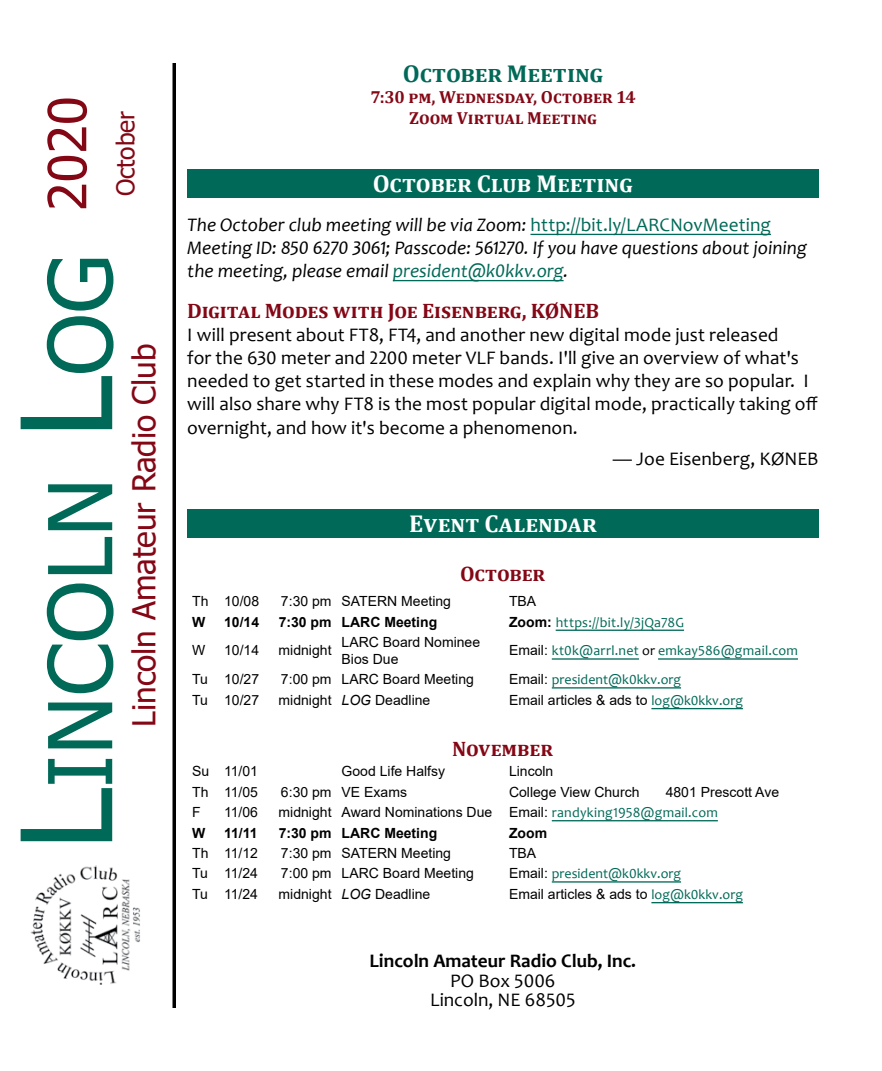
<style>
.page{position:relative;width:882px;height:1071px;background:#fff}
.page>*{position:absolute;margin:0;border:0;box-sizing:border-box;transform-origin:0 0}
.t1{font:88.2px "Tahoma";color:#006957}
.t2{font:52.5px "Tahoma";color:#840715}
.t3{font:31.5px "Tahoma";color:#840715}
.t4{font:700 24.5px "Cambria";color:#fff}
.t5{font:700 24.5px "Cambria";color:#006957}
.t6{font:24.5px "Tahoma";color:#840715}
.t7{font:700 21px "Cambria";letter-spacing:-.005em;color:#840715}
.t8{font:19.25px/23.1px "Candara";letter-spacing:.005em;color:#000;text-align:center}
.t9{font:italic 19.25px/23.1px "Candara";color:#000}
.t10{font:700 19.25px "Candara";color:#000}
.t11{font:700 17.5px/21px "Cambria";letter-spacing:.005em;color:#840715;text-align:center}
.t12{font:14px/16.8px "Arial";color:#000}
.t13{font:14px "Candara";letter-spacing:.005em;color:#006957}
.t14{font:700 14px "Arial";color:#000}
.s1{font-size:126px}
.s2{font-style:normal;color:#006957}
.s3{color:#006957}
.s4{font-family:"Arial";font-weight:700;color:#000}
.s5{font-family:"Arial";color:#000}
.s6{color:#000}
.s7{font-style:italic}
.s8{font-family:"Candara";color:#006957}
</style>
<div class="page">
<img style="left:30px;top:866px;width:110px;height:119px">
<hr style="left:173px;top:63px;width:3px;height:945px;background:#000">
<div style="left:187px;top:510px;width:632px;height:28px;background:#006957"></div>
<hr style="left:556px;top:630px;width:128px;height:1px;background:#006957">
<hr style="left:552px;top:658px;width:87px;height:2px;background:#006957">
<hr style="left:658px;top:658px;width:140px;height:2px;background:#006957">
<hr style="left:552px;top:687px;width:129px;height:2px;background:#006957">
<hr style="left:651px;top:708px;width:92px;height:1px;background:#006957">
<hr style="left:552px;top:820px;width:166px;height:1px;background:#006957">
<hr style="left:552px;top:881px;width:129px;height:2px;background:#006957">
<hr style="left:651px;top:902px;width:92px;height:1px;background:#006957">
<div style="left:187px;top:169px;width:632px;height:29px;background:#006957"></div>
<hr style="left:531px;top:234px;width:240px;height:1px;background:#006957">
<hr style="left:393px;top:280px;width:171px;height:1px;background:#006957">
<h2 class="t2" style="left:32px;top:211px;width:116px;rotate:-90deg">2020</h2>
<h3 class="t6" style="left:109px;top:196px;width:87px;rotate:-90deg">October</h3>
<h1 class="t1" style="left:21px;top:850px;width:597px;rotate:-90deg"><span class="s1">L</span>incoln <span class="s1">L</span>og</h1>
<h3 class="t3" style="left:123px;top:727px;width:384px;rotate:-90deg">Lincoln Amateur Radio Club</h3>
<h3 class="t5" style="left:403px;top:56px;width:202px">October Meeting</h3>
<p class="t11" style="left:370px;top:86px;width:267px">7:30 pm, Wednesday, October 14<br>Zoom Virtual Meeting</p>
<h3 class="t4" style="left:373px;top:166px;width:262px">October Club Meeting</h3>
<h3 class="t9" style="left:187px;top:213px;width:621px">The October club meeting will be via Zoom: <span class="s2">http://bit.ly/LARCNovMeeting<br></span>Meeting ID: 850 6270 3061; Passcode: 561270. If you have questions about joining the meeting, please email <span class="s3">president@k0kkv.org</span>.</h3>
<h3 class="t7" style="left:187px;top:296px;width:413px">Digital Modes with Joe Eisenberg, KØNEB</h3>
<p class="t8" style="left:187px;top:323px;width:632px;text-align:left">I will present about FT8, FT4, and another new digital mode just released<br>for the 630 meter and 2200 meter VLF bands. I'll give an overview of what's needed to get started in these modes and explain why they are so popular. I will also share why FT8 is the most popular digital mode, practically taking off overnight, and how it's become a phenomenon.</p>
<h3 class="t8" style="left:613px;top:447px;width:207px">— Joe Eisenberg, KØNEB</h3>
<h3 class="t4" style="left:409px;top:507px;width:189px">Event Calendar</h3>
<h3 class="t7" style="left:460px;top:559px;width:87px">October</h3>
<p class="t12" style="left:192px;top:593px;width:68px">Th 10/08</p>
<p class="t12" style="left:281px;top:593px;width:172px">7:30 pm SATERN Meeting</p>
<p class="t12" style="left:509px;top:593px;width:29px">TBA</p>
<p class="t14" style="left:192px;top:612px;width:15px">W</p>
<p class="t14" style="left:224px;top:612px;width:37px">10/14</p>
<p class="t14" style="left:279px;top:612px;width:160px">7:30 pm LARC Meeting</p>
<p class="t13" style="left:509px;top:613px;width:177px"><span class="s4">Zoom:</span> https://bit.ly/3jQa78G</p>
<p class="t12" style="left:192px;top:642px;width:15px">W</p>
<p class="t12" style="left:224px;top:642px;width:37px">10/14</p>
<p class="t12" style="left:279px;top:642px;width:54px">midnight</p>
<p class="t12" style="left:342px;top:634px;width:140px">LARC Board Nominee<br>Bios Due</p>
<p class="t13" style="left:509px;top:642px;width:290px"><span class="s5">Email:</span> kt0k@arrl.net <span class="s6">or</span> emkay586@gmail.com</p>
<p class="t12" style="left:192px;top:671px;width:68px">Tu 10/27</p>
<p class="t12" style="left:281px;top:671px;width:194px">7:00 pm LARC Board Meeting</p>
<p class="t13" style="left:509px;top:671px;width:174px"><span class="s5">Email:</span> president@k0kkv.org</p>
<p class="t12" style="left:192px;top:692px;width:68px">Tu 10/27</p>
<p class="t12" style="left:279px;top:692px;width:153px">midnight <span class="s7">LOG</span> Deadline</p>
<p class="t12" style="left:509px;top:692px;width:235px">Email articles &amp; ads to <span class="s8">log@k0kkv.org</span></p>
<h3 class="t7" style="left:452px;top:734px;width:102px">November</h3>
<p class="t12" style="left:192px;top:763px;width:67px">Su 11/01</p>
<p class="t12" style="left:342px;top:763px;width:105px">Good Life Halfsy</p>
<p class="t12" style="left:509px;top:763px;width:46px">Lincoln</p>
<p class="t12" style="left:192px;top:783px;width:67px">Th 11/05</p>
<p class="t12" style="left:281px;top:783px;width:128px">6:30 pm VE Exams</p>
<p class="t12" style="left:509px;top:783px;width:132px">College View Church</p>
<p class="t12" style="left:666px;top:783px;width:115px">4801 Prescott Ave</p>
<p class="t12" style="left:192px;top:804px;width:10px">F</p>
<p class="t12" style="left:224px;top:804px;width:35px">11/06</p>
<p class="t12" style="left:279px;top:804px;width:441px">midnight Award Nominations Due Email: <span class="s8">randyking1958@gmail.com</span></p>
<p class="t14" style="left:192px;top:823px;width:15px">W</p>
<p class="t14" style="left:224px;top:823px;width:35px">11/11</p>
<p class="t14" style="left:279px;top:823px;width:160px">7:30 pm LARC Meeting</p>
<p class="t14" style="left:509px;top:823px;width:40px">Zoom</p>
<p class="t12" style="left:192px;top:844px;width:67px">Th 11/12</p>
<p class="t12" style="left:281px;top:844px;width:172px">7:30 pm SATERN Meeting</p>
<p class="t12" style="left:509px;top:844px;width:29px">TBA</p>
<p class="t12" style="left:192px;top:865px;width:67px">Tu 11/24</p>
<p class="t12" style="left:281px;top:865px;width:194px">7:00 pm LARC Board Meeting</p>
<p class="t13" style="left:509px;top:865px;width:174px"><span class="s5">Email:</span> president@k0kkv.org</p>
<p class="t12" style="left:192px;top:886px;width:67px">Tu 11/24</p>
<p class="t12" style="left:279px;top:886px;width:153px">midnight <span class="s7">LOG</span> Deadline</p>
<p class="t12" style="left:509px;top:886px;width:235px">Email articles &amp; ads to <span class="s8">log@k0kkv.org</span></p>
<h3 class="t10" style="left:370px;top:949px;width:268px">Lincoln Amateur Radio Club, Inc.</h3>
<h3 class="t8" style="left:430px;top:970px;width:147px;line-height:19.2px">PO Box 5006<br>Lincoln, NE 68505</h3>
</div>
